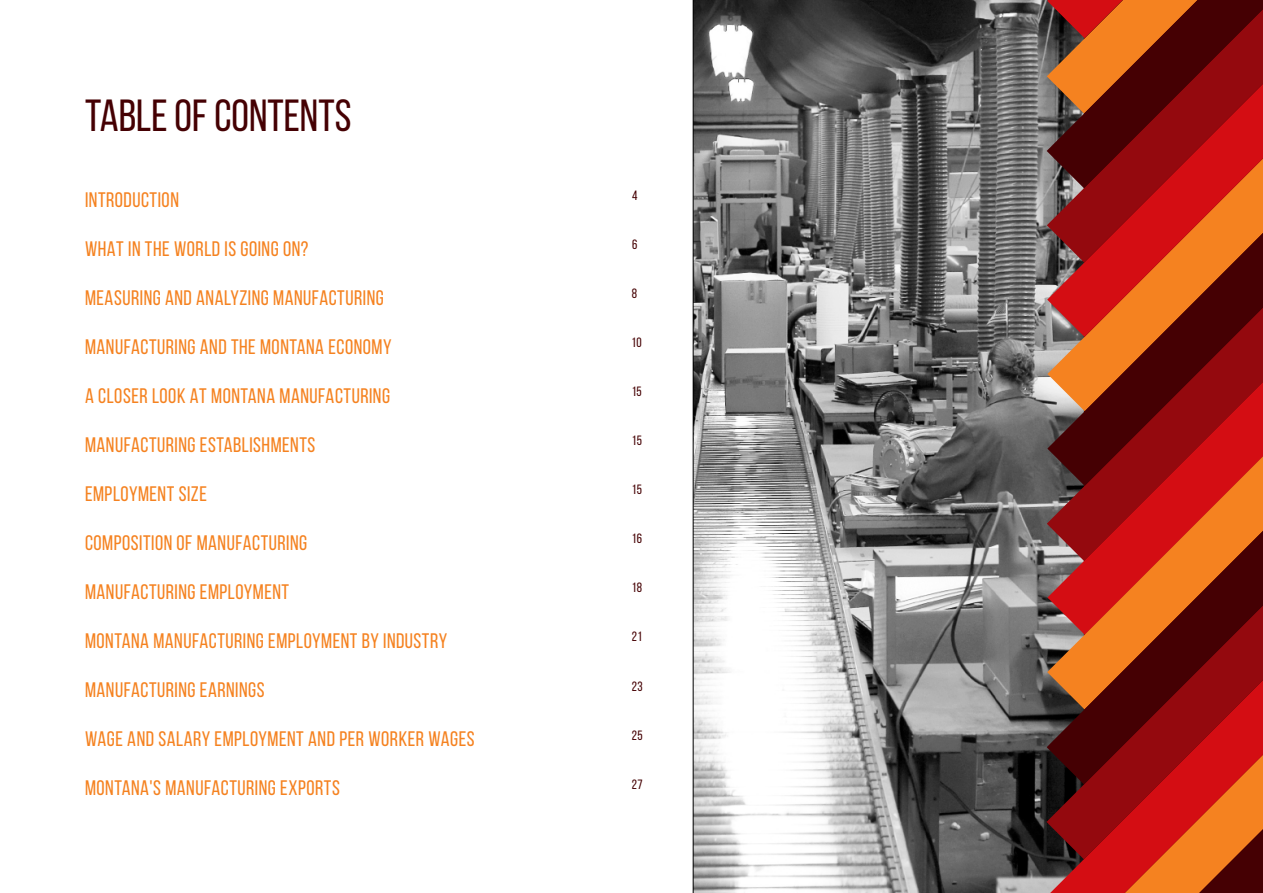
<style>
.page{position:relative;width:1263px;height:893px;background:#fff}
.page>*{position:absolute;margin:0;border:0;box-sizing:border-box;transform-origin:0 0}
.t1{font:45px "Bebas Neue";color:#450003}
.t2{font:21px "Bebas Neue";letter-spacing:.025em;color:#f58220}
.t3{font:13.5px "Bebas Neue";letter-spacing:.025em;color:#450003}
</style>
<div class="page">
<svg style="left:693px;top:0;width:357px;height:893px;background:#8a8a8a"></svg>
<svg style="left:1047px;top:337px;width:216px;height:45px;background:#9a3b1c"></svg>
<svg style="left:1047px;top:382px;width:216px;height:74px;background:#881a18"></svg>
<svg style="left:1047px;top:188px;width:216px;height:149px;background:#b6391e"></svg>
<svg style="left:1047px;top:456px;width:216px;height:75px;background:#af2519"></svg>
<svg style="left:1047px;top:531px;width:216px;height:253px;background:#ab3d1e"></svg>
<svg style="left:1050px;top:680px;width:213px;height:213px;background:#a12012"></svg>
<svg style="left:1047px;top:0;width:216px;height:188px;background:#912214"></svg>
<p class="t1" style="left:85px;top:91px;width:268px">TABLE OF CONTENTS</p>
<p class="t2" style="left:85px;top:188px;width:95px">INTRODUCTION</p>
<p class="t2" style="left:85px;top:237px;width:225px">WHAT IN THE WORLD IS GOING ON?</p>
<p class="t2" style="left:85px;top:286px;width:300px">MEASURING AND ANALYZING MANUFACTURING</p>
<p class="t2" style="left:85px;top:335px;width:308px">MANUFACTURING AND THE MONTANA ECONOMY</p>
<p class="t2" style="left:85px;top:384px;width:307px">A CLOSER LOOK AT MONTANA MANUFACTURING</p>
<p class="t2" style="left:85px;top:433px;width:232px">MANUFACTURING ESTABLISHMENTS</p>
<p class="t2" style="left:85px;top:482px;width:123px">EMPLOYMENT SIZE</p>
<p class="t2" style="left:85px;top:531px;width:224px">COMPOSITION OF MANUFACTURING</p>
<p class="t2" style="left:85px;top:580px;width:206px">MANUFACTURING EMPLOYMENT</p>
<p class="t2" style="left:85px;top:629px;width:364px">MONTANA MANUFACTURING EMPLOYMENT BY INDUSTRY</p>
<p class="t3" style="left:632px;top:188px;width:7px">4</p>
<p class="t3" style="left:632px;top:237px;width:7px">6</p>
<p class="t3" style="left:632px;top:286px;width:7px">8</p>
<p class="t3" style="left:631px;top:335px;width:12px">10</p>
<p class="t3" style="left:632px;top:384px;width:12px">15</p>
<p class="t3" style="left:632px;top:433px;width:12px">15</p>
<p class="t3" style="left:632px;top:482px;width:12px">15</p>
<p class="t3" style="left:632px;top:531px;width:12px">16</p>
<p class="t3" style="left:632px;top:580px;width:12px">18</p>
<p class="t3" style="left:632px;top:629px;width:12px">21</p>
<p class="t2" style="left:85px;top:678px;width:181px">MANUFACTURING EARNINGS</p>
<p class="t3" style="left:632px;top:678px;width:12px">23</p>
<p class="t2" style="left:85px;top:727px;width:391px">WAGE AND SALARY EMPLOYMENT AND PER WORKER WAGES</p>
<p class="t3" style="left:632px;top:728px;width:12px">25</p>
<p class="t2" style="left:85px;top:776px;width:256px">MONTANA'S MANUFACTURING EXPORTS</p>
<p class="t3" style="left:632px;top:777px;width:12px">27</p>
</div>
